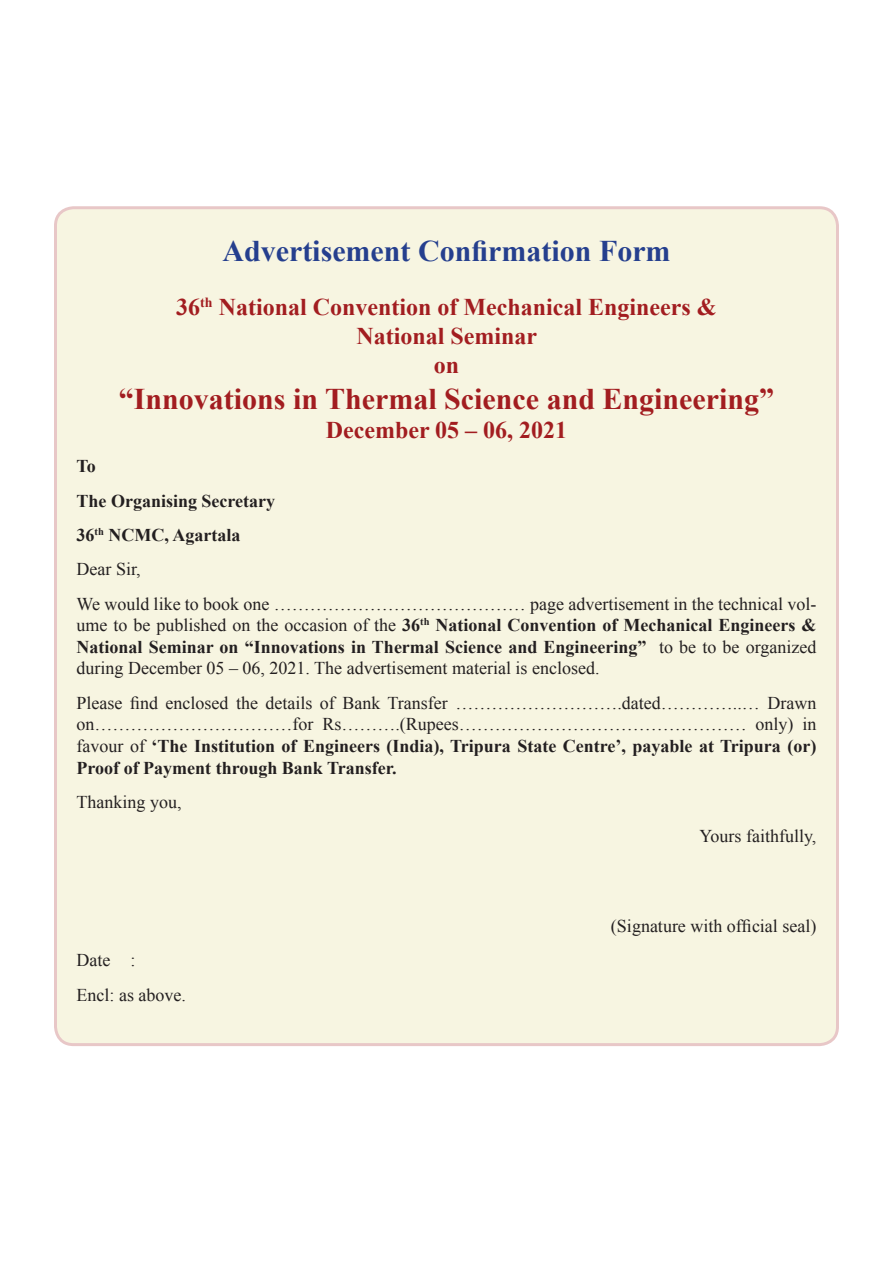
<style>
.page{position:relative;width:893px;height:1263px;background:#fff}
.page>*{position:absolute;margin:0;border:0;box-sizing:border-box;transform-origin:0 0}
.t1{font:700 30px "Times New Roman";color:#a21d20}
.t2{font:700 30px "Times New Roman";color:#253f8e}
.t3{font:700 24px/28.8px "Times New Roman";color:#a21d20;text-align:center}
.t4{font:18px/34.3px "Times New Roman";color:#231f20}
.s1{font-weight:700}
</style>
<div class="page">
<div style="left:56px;top:208px;width:781px;height:836px;background:#f7f5e1;border-radius:18px"></div>
<h1 class="t2" style="left:222px;top:230px;width:450px">Advertisement Confirmation Form</h1>
<h2 class="t3" style="left:176px;top:292px;width:542px">36<sup>th</sup> National Convention of Mechanical Engineers &amp;<br>National Seminar<br>on</h2>
<h1 class="t1" style="left:119px;top:378px;width:657px">“Innovations in Thermal Science and Engineering”</h1>
<h2 class="t3" style="left:326px;top:415px;width:243px">December 05 – 06, 2021</h2>
<p class="t4" style="left:77px;top:449px;width:741px"><span class="s1">To<br>The Organising Secretary<br>36</span><sup>th</sup> <span class="s1">NCMC, Agartala<br></span>Dear Sir,<br>We would like to book one …………………………………… page advertisement in the technical vol-</p>
<p class="t4" style="left:77px;top:614px;width:741px;line-height:21.6px;text-align:justify">ume to be published on the occasion of the <span class="s1">36</span><sup>th</sup> <span class="s1">National Convention of Mechanical Engineers &amp; National Seminar on “Innovations in Thermal Science and Engineering”</span> to be to be organized during December 05 – 06, 2021. The advertisement material is enclosed.</p>
<p class="t4" style="left:77px;top:692px;width:741px;line-height:21.6px;text-align:justify">Please find enclosed the details of Bank Transfer ……………………….dated…………..… Drawn on……………………………for Rs……….(Rupees………………………………………… only) in favour of <span class="s1">‘The Institution of Engineers (India), Tripura State Centre’, payable at Tripura (or)<br>Proof of Payment through Bank Transfer.</span></p>
<p class="t4" style="left:77px;top:784px;width:106px">Thanking you,</p>
<p class="t4" style="left:699px;top:819px;width:119px">Yours faithfully,</p>
<p class="t4" style="left:77px;top:943px;width:111px">Date :<br>Encl: as above.</p>
<p class="t4" style="left:611px;top:908px;width:207px">(Signature with official seal)</p>
</div>
